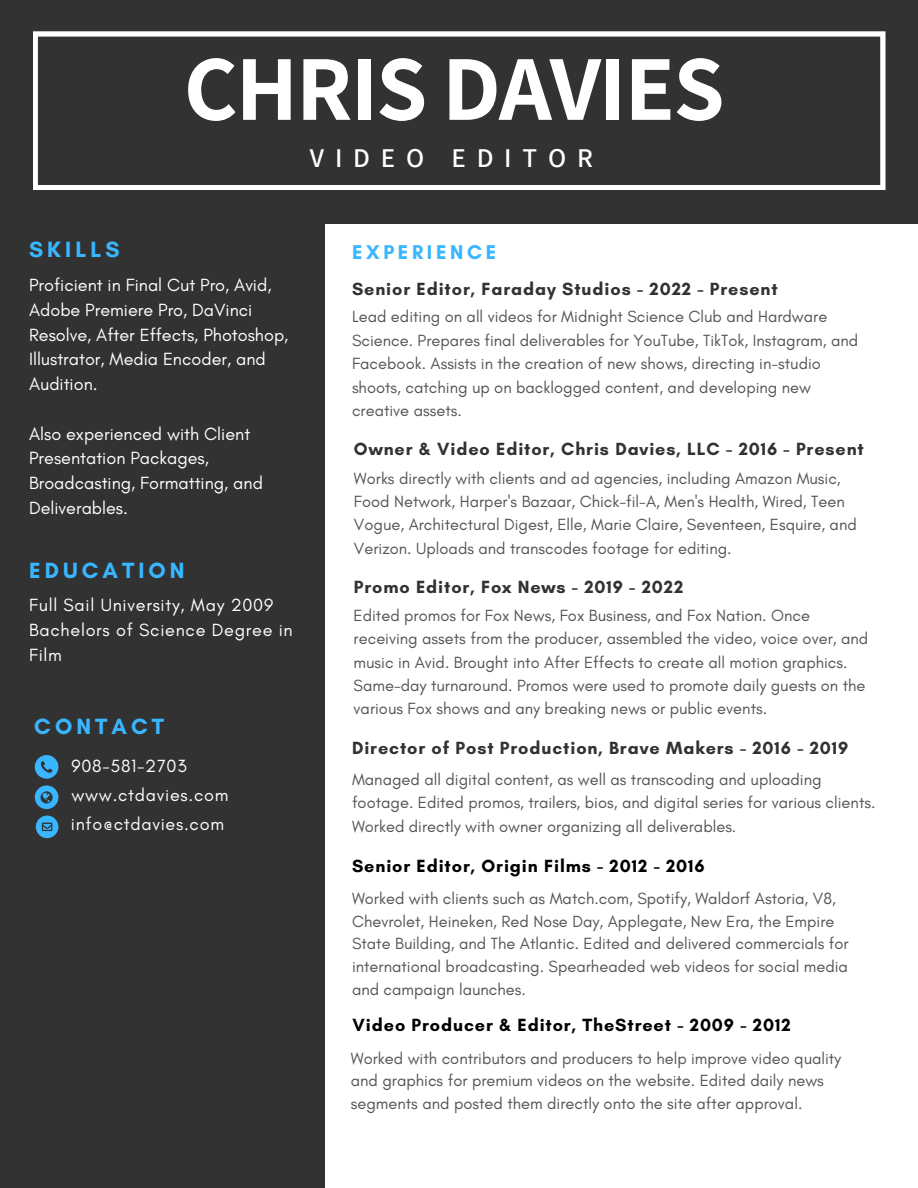
<style>
.page{position:relative;width:918px;height:1188px;background:#fff}
.page>*{position:absolute;margin:0;border:0;box-sizing:border-box;transform-origin:0 0}
.t1{font:700 92.85px "Assistant";letter-spacing:-.02em;color:#fff}
.t2{font:600 27.15px "Assistant";letter-spacing:.4em;color:#fff}
.t3{font:700 22.5px "Glacial Indifference";letter-spacing:.18em;color:#38b6ff}
.t4{font:700 20.25px "Glacial Indifference";letter-spacing:.18em;color:#38b6ff}
.t5{font:18px/24.8px "Glacial Indifference";color:#fff}
.t6{font:700 18px "Glacial Indifference";letter-spacing:.05em;color:#323232}
.t7{font:18px/24.8px "Glacial Indifference";letter-spacing:.04em;color:#fff}
.t8{font:700 18px "Glacial Indifference";letter-spacing:.05em;color:#000}
.t9{font:16.5px/23.4px "Glacial Indifference";color:#545454}
</style>
<div class="page">
<div style="left:0;top:219px;width:325px;height:969px;background:#323232"></div>
<div style="left:0;top:0;width:918px;height:224px;background:#323232"></div>
<svg style="left:33px;top:31px;width:852px;height:159px"></svg>
<svg style="left:35px;top:755px;width:23px;height:24px"></svg>
<svg style="left:35px;top:785px;width:23px;height:24px"></svg>
<svg style="left:36px;top:816px;width:22px;height:22px"></svg>
<h1 class="t1" style="left:184px;top:25px;width:542px">CHRIS DAVIES</h1>
<h2 class="t2" style="left:310px;top:139px;width:284px">VIDEO EDITOR</h2>
<h3 class="t3" style="left:29px;top:236px;width:92px">SKILLS</h3>
<p class="t5" style="left:29px;top:273px;width:261px">Proficient in Final Cut Pro, Avid,<br>Adobe Premiere Pro, DaVinci<br>Resolve, After Effects, Photoshop,<br>Illustrator, Media Encoder, and<br>Audition.</p>
<h3 class="t5" style="left:29px;top:421px;width:235px">Also experienced with Client<br>Presentation Packages,<br>Broadcasting, Formatting, and<br>Deliverables.</h3>
<p class="t3" style="left:29px;top:556px;width:157px">EDUCATION</p>
<p class="t7" style="left:29px;top:592px;width:246px">Full Sail University, May 2009</p>
<h2 class="t7" style="left:29px;top:617px;width:265px">Bachelors of Science Degree in<br>Film</h2>
<h2 class="t3" style="left:34px;top:713px;width:131px">CONTACT</h2>
<p class="t7" style="left:71px;top:753px;width:117px">908-581-2703</p>
<p class="t7" style="left:71px;top:782px;width:159px">www.ctdavies.com</p>
<h2 class="t7" style="left:71px;top:812px;width:155px">info@ctdavies.com</h2>
<p class="t4" style="left:352px;top:240px;width:146px">EXPERIENCE</p>
<p class="t6" style="left:352px;top:278px;width:427px">Senior Editor, Faraday Studios - 2022 - Present</p>
<h3 class="t9" style="left:352px;top:305px;width:508px">Lead editing on all videos for Midnight Science Club and Hardware Science. Prepares final deliverables for YouTube, TikTok, Instagram, and Facebook. Assists in the creation of new shows, directing in-studio shoots, catching up on backlogged content, and developing new creative assets.</h3>
<p class="t6" style="left:354px;top:437px;width:511px">Owner &amp; Video Editor, Chris Davies, LLC - 2016 - Present</p>
<p class="t9" style="left:354px;top:466px;width:504px">Works directly with clients and ad agencies, including Amazon Music, Food Network, Harper's Bazaar, Chick-fil-A, Men's Health, Wired, Teen Vogue, Architectural Digest, Elle, Marie Claire, Seventeen, Esquire, and Verizon. Uploads and transcodes footage for editing.</p>
<p class="t6" style="left:354px;top:576px;width:331px">Promo Editor, Fox News - 2019 - 2022</p>
<p class="t9" style="left:354px;top:603px;width:516px">Edited promos for Fox News, Fox Business, and Fox Nation. Once receiving assets from the producer, assembled the video, voice over, and music in Avid. Brought into After Effects to create all motion graphics.<br>Same-day turnaround. Promos were used to promote daily guests on the various Fox shows and any breaking news or public events.</p>
<p class="t6" style="left:352px;top:737px;width:498px">Director of Post Production, Brave Makers - 2016 - 2019</p>
<h3 class="t9" style="left:352px;top:768px;width:525px">Managed all digital content, as well as transcoding and uploading footage. Edited promos, trailers, bios, and digital series for various clients.<br>Worked directly with owner organizing all deliverables.</h3>
<p class="t8" style="left:352px;top:855px;width:354px">Senior Editor, Origin Films - 2012 - 2016</p>
<h2 class="t9" style="left:352px;top:887px;width:498px;line-height:22.5px">Worked with clients such as Match.com, Spotify, Waldorf Astoria, V8, Chevrolet, Heineken, Red Nose Day, Applegate, New Era, the Empire State Building, and The Atlantic. Edited and delivered commercials for international broadcasting. Spearheaded web videos for social media and campaign launches.</h2>
<p class="t8" style="left:353px;top:1014px;width:439px">Video Producer &amp; Editor, TheStreet - 2009 - 2012</p>
<h3 class="t9" style="left:351px;top:1047px;width:492px;line-height:22.5px">Worked with contributors and producers to help improve video quality and graphics for premium videos on the website. Edited daily news segments and posted them directly onto the site after approval.</h3>
</div>
